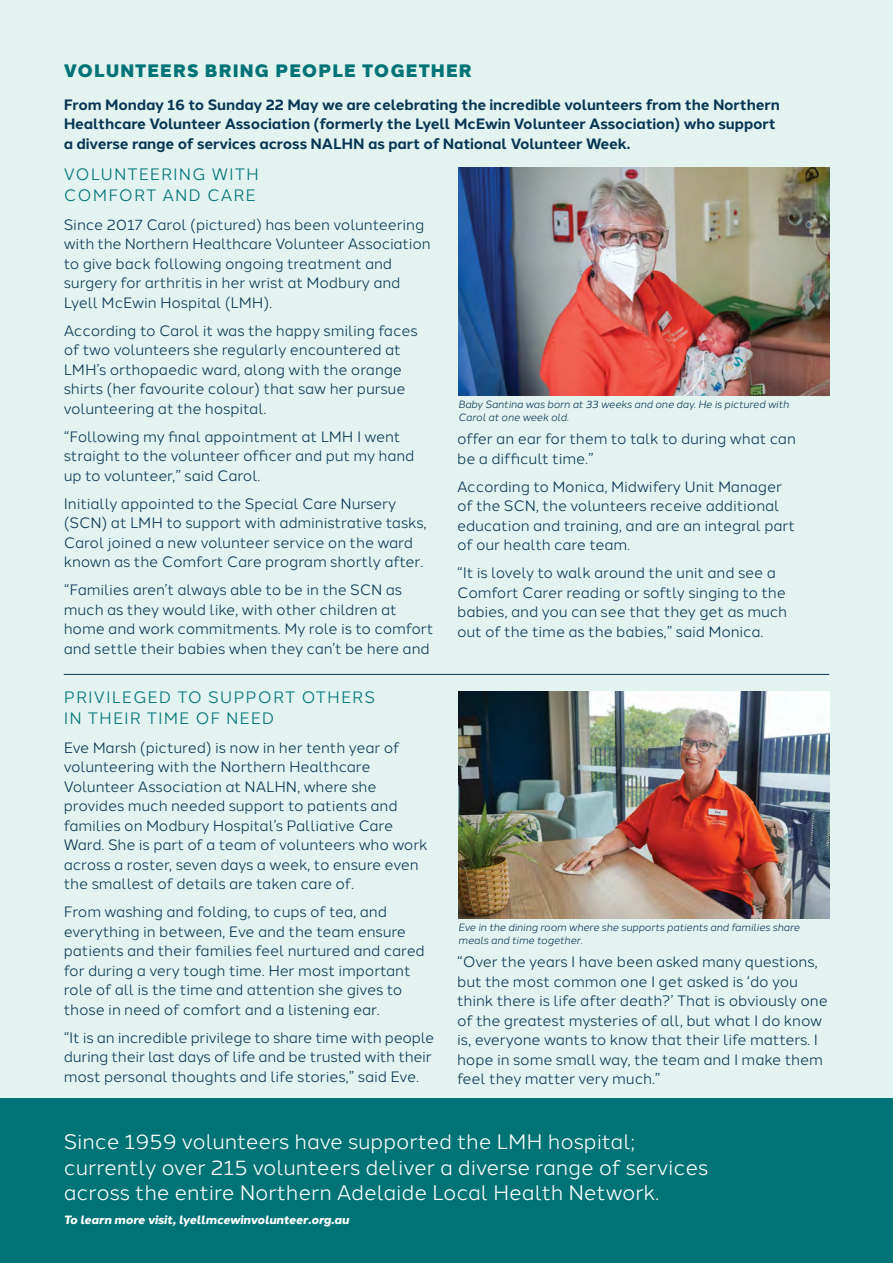
<style>
.page{position:relative;width:893px;height:1263px;background:#e2f3f0}
.page>*{position:absolute;margin:0;border:0;box-sizing:border-box;transform-origin:0 0}
.t1{font:21px/25.5px "Halcom";letter-spacing:-.005em;color:#fff}
.t2{font:900 18px "Halcom";letter-spacing:.06em;color:#007377}
.t3{font:16.5px/21px "Halcom";letter-spacing:.06em;color:#007377}
.t4{font:15px/19.5px "Halcom";letter-spacing:-.01em;color:#083654}
.t5{font:700 15px/19.5px "Halcom";letter-spacing:-.01em;color:#083654}
.t6{font:italic 800 12px "Halcom";letter-spacing:-.01em;color:#fff}
.t7{font:italic 10.5px/13.5px "Halcom";letter-spacing:-.02em;color:#083654}
</style>
<div class="page">
<div style="left:0;top:1098px;width:893px;height:165px;background:#007377"></div>
<hr style="left:64px;top:674px;width:765px;height:1px;background:#083654">
<img style="left:458px;top:168px;width:371px;height:227px">
<img style="left:458px;top:691px;width:371px;height:227px">
<p class="t2" style="left:64px;top:56px;width:409px">VOLUNTEERS BRING PEOPLE TOGETHER</p>
<p class="t5" style="left:64px;top:93px;width:718px">From Monday 16 to Sunday 22 May we are celebrating the incredible volunteers from the Northern<br>Healthcare Volunteer Association (formerly the Lyell McEwin Volunteer Association) who support a diverse range of services across NALHN as part of National Volunteer Week.</p>
<p class="t3" style="left:64px;top:162px;width:197px">VOLUNTEERING WITH<br>COMFORT AND CARE</p>
<p class="t4" style="left:64px;top:213px;width:368px">Since 2017 Carol (pictured) has been volunteering with the Northern Healthcare Volunteer Association to give back following ongoing treatment and surgery for arthritis in her wrist at Modbury and Lyell McEwin Hospital (LMH).</p>
<p class="t4" style="left:64px;top:319px;width:356px">According to Carol it was the happy smiling faces of two volunteers she regularly encountered at LMH’s orthopaedic ward, along with the orange shirts (her favourite colour) that saw her pursue volunteering at the hospital.</p>
<p class="t4" style="left:64px;top:425px;width:352px">“Following my final appointment at LMH I went straight to the volunteer officer and put my hand up to volunteer,” said Carol.</p>
<p class="t4" style="left:64px;top:492px;width:365px">Initially appointed to the Special Care Nursery (SCN) at LMH to support with administrative tasks, Carol joined a new volunteer service on the ward known as the Comfort Care program shortly after.</p>
<p class="t4" style="left:64px;top:579px;width:371px">“Families aren’t always able to be in the SCN as much as they would like, with other children at home and work commitments. My role is to comfort and settle their babies when they can’t be here and</p>
<p class="t3" style="left:64px;top:685px;width:313px">PRIVILEGED TO SUPPORT OTHERS<br>IN THEIR TIME OF NEED</p>
<p class="t4" style="left:64px;top:736px;width:365px">Eve Marsh (pictured) is now in her tenth year of volunteering with the Northern Healthcare Volunteer Association at NALHN, where she provides much needed support to patients and families on Modbury Hospital’s Palliative Care Ward. She is part of a team of volunteers who work across a roster, seven days a week, to ensure even the smallest of details are taken care of.</p>
<p class="t4" style="left:64px;top:901px;width:363px">From washing and folding, to cups of tea, and everything in between, Eve and the team ensure patients and their families feel nurtured and cared for during a very tough time. Her most important role of all is the time and attention she gives to those in need of comfort and a listening ear.</p>
<p class="t4" style="left:64px;top:1026px;width:372px">“It is an incredible privilege to share time with people during their last days of life and be trusted with their most personal thoughts and life stories,” said Eve.</p>
<p class="t7" style="left:458px;top:396px;width:332px">Baby Santina was born at 33 weeks and one day. He is pictured with<br>Carol at one week old.</p>
<p class="t4" style="left:457px;top:428px;width:340px">offer an ear for them to talk to during what can be a difficult time.”</p>
<p class="t4" style="left:457px;top:475px;width:339px">According to Monica, Midwifery Unit Manager of the SCN, the volunteers receive additional education and training, and are an integral part of our health care team.</p>
<p class="t4" style="left:457px;top:562px;width:332px">“It is lovely to walk around the unit and see a Comfort Carer reading or softly singing to the babies, and you can see that they get as much out of the time as the babies,” said Monica.</p>
<p class="t7" style="left:458px;top:919px;width:343px">Eve in the dining room where she supports patients and families share meals and time together.</p>
<p class="t4" style="left:457px;top:951px;width:372px">“Over the years I have been asked many questions, but the most common one I get asked is ‘do you think there is life after death?’ That is obviously one of the greatest mysteries of all, but what I do know is, everyone wants to know that their life matters. I hope in some small way, the team and I make them feel they matter very much.”</p>
<h1 class="t1" style="left:64px;top:1127px;width:646px">Since 1959 volunteers have supported the LMH hospital; currently over 215 volunteers deliver a diverse range of services across the entire Northern Adelaide Local Health Network.</h1>
<p class="t6" style="left:64px;top:1210px;width:287px">To learn more visit, lyellmcewinvolunteer.org.au</p>
</div>
